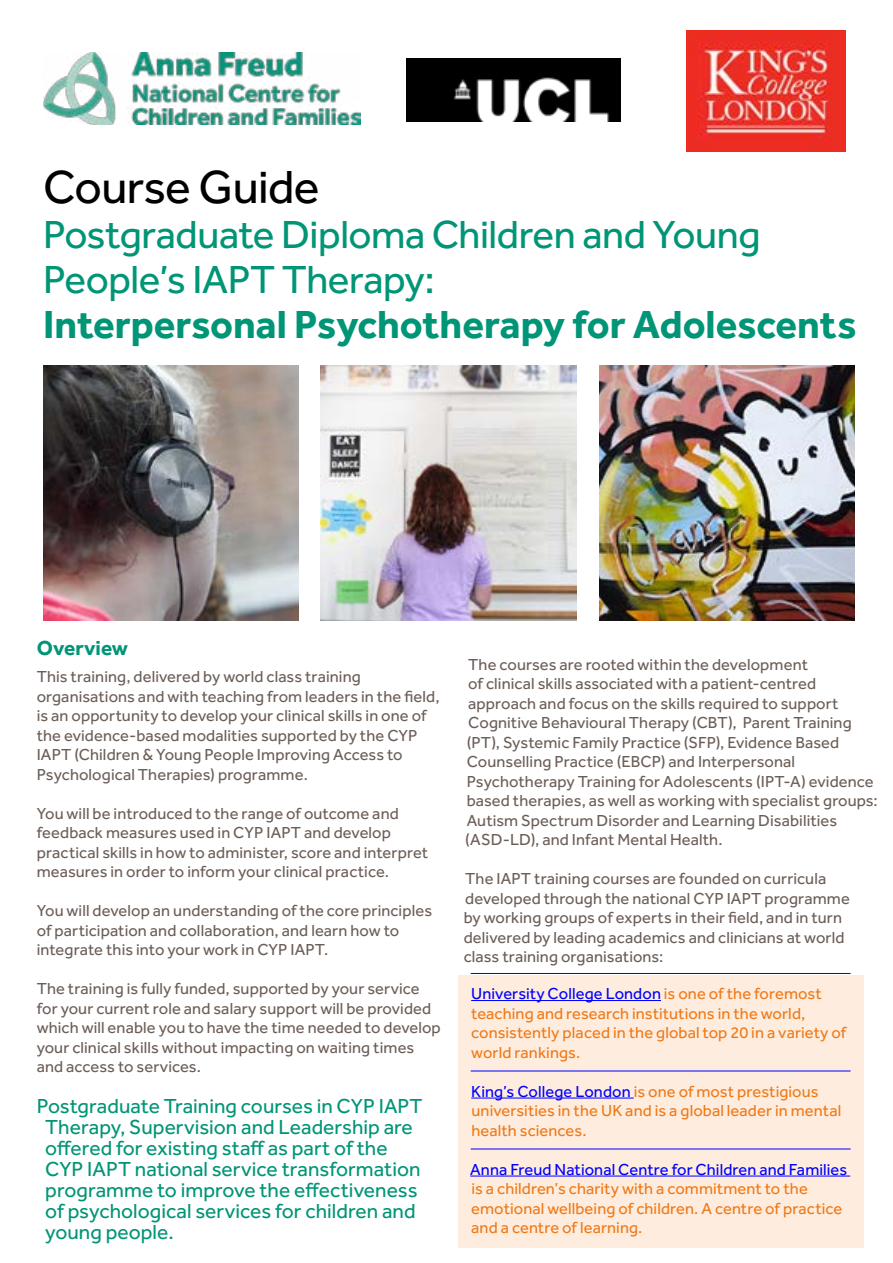
<style>
.page{position:relative;width:893px;height:1263px;background:#fff}
.page>*{position:absolute;margin:0;border:0;box-sizing:border-box;transform-origin:0 0}
.t1{font:48px "Effra";letter-spacing:-.015em;color:#000}
.t2{font:40.5px/45px "Effra";letter-spacing:-.01em;color:#009576}
.t3{font:700 40.5px "Effra";letter-spacing:-.005em;color:#009576}
.t4{font:21px/21px "Effra";color:#009576}
.t5{font:700 21px "Effra";color:#009576}
.t6{font:16.5px/19.5px "Effra";letter-spacing:.005em;color:#6c5e57}
.t7{font:16.5px/19.5px "Effra";letter-spacing:.005em;color:#ef7918}
.t8{font:16.5px "Effra";letter-spacing:.005em;color:#00f}
.s1{color:#00f}
</style>
<div class="page">
<div style="left:458px;top:975px;width:405px;height:273px;background:#feedde"></div>
<hr style="left:471px;top:973px;width:380px;height:1px;background:#00f">
<hr style="left:471px;top:1000px;width:190px;height:1px;background:#00f">
<hr style="left:471px;top:1070px;width:380px;height:1px;background:#00f">
<hr style="left:471px;top:1097px;width:163px;height:1px;background:#00f">
<hr style="left:471px;top:1148px;width:380px;height:1px;background:#00f">
<hr style="left:470px;top:1175px;width:380px;height:1px;background:#00f">
<img style="left:599px;top:365px;width:255px;height:255px">
<img style="left:43px;top:365px;width:255px;height:255px">
<img style="left:321px;top:365px;width:255px;height:255px">
<img style="left:406px;top:59px;width:215px;height:63px">
<img style="left:687px;top:30px;width:159px;height:122px">
<img style="left:43px;top:53px;width:317px;height:72px">
<h1 class="t1" style="left:43px;top:159px;width:278px">Course Guide</h1>
<h2 class="t2" style="left:43px;top:211px;width:719px">Postgraduate Diploma Children and Young<br>People’s IAPT Therapy:</h2>
<h2 class="t3" style="left:43px;top:300px;width:815px">Interpersonal Psychotherapy for Adolescents</h2>
<p class="t5" style="left:37px;top:635px;width:93px">Overview</p>
<p class="t6" style="left:37px;top:667px;width:404px">This training, delivered by world class training organisations and with teaching from leaders in the field, is an opportunity to develop your clinical skills in one of the evidence-based modalities supported by the CYP IAPT (Children &amp; Young People Improving Access to Psychological Therapies) programme.</p>
<p class="t6" style="left:37px;top:803px;width:393px">You will be introduced to the range of outcome and feedback measures used in CYP IAPT and develop practical skills in how to administer, score and interpret measures in order to inform your clinical practice.</p>
<p class="t6" style="left:37px;top:901px;width:397px">You will develop an understanding of the core principles of participation and collaboration, and learn how to integrate this into your work in CYP IAPT.</p>
<p class="t6" style="left:37px;top:979px;width:406px">The training is fully funded, supported by your service for your current role and salary support will be provided which will enable you to have the time needed to develop your clinical skills without impacting on waiting times and access to services.</p>
<p class="t4" style="left:45px;top:1095px;width:379px;text-indent:-9px">Postgraduate Training courses in CYP IAPT Therapy, Supervision and Leadership are offered for existing staff as part of the CYP IAPT national service transformation programme to improve the effectiveness of psychological services for children and young people.</p>
<p class="t6" style="left:465px;top:654px;width:414px">The courses are rooted within the development<br>of clinical skills associated with a patient-centred approach and focus on the skills required to support Cognitive Behavioural Therapy (CBT), Parent Training (PT), Systemic Family Practice (SFP), Evidence Based Counselling Practice (EBCP) and Interpersonal Psychotherapy Training for Adolescents (IPT-A) evidence based therapies, as well as working with specialist groups:<br>Autism Spectrum Disorder and Learning Disabilities (ASD-LD), and Infant Mental Health.</p>
<p class="t6" style="left:464px;top:869px;width:388px">The IAPT training courses are founded on curricula developed through the national CYP IAPT programme by working groups of experts in their field, and in turn delivered by leading academics and clinicians at world class training organisations:</p>
<p class="t7" style="left:471px;top:984px;width:377px"><span class="s1">University College London</span> is one of the foremost teaching and research institutions in the world, consistently placed in the global top 20 in a variety of world rankings.</p>
<p class="t7" style="left:471px;top:1081px;width:372px"><span class="s1">King’s College London</span> is one of most prestigious universities in the UK and is a global leader in mental health sciences.</p>
<p class="t8" style="left:470px;top:1160px;width:379px">Anna Freud National Centre for Children and Families</p>
<p class="t7" style="left:471px;top:1179px;width:373px">is a children’s charity with a commitment to the emotional wellbeing of children. A centre of practice and a centre of learning.</p>
</div>
